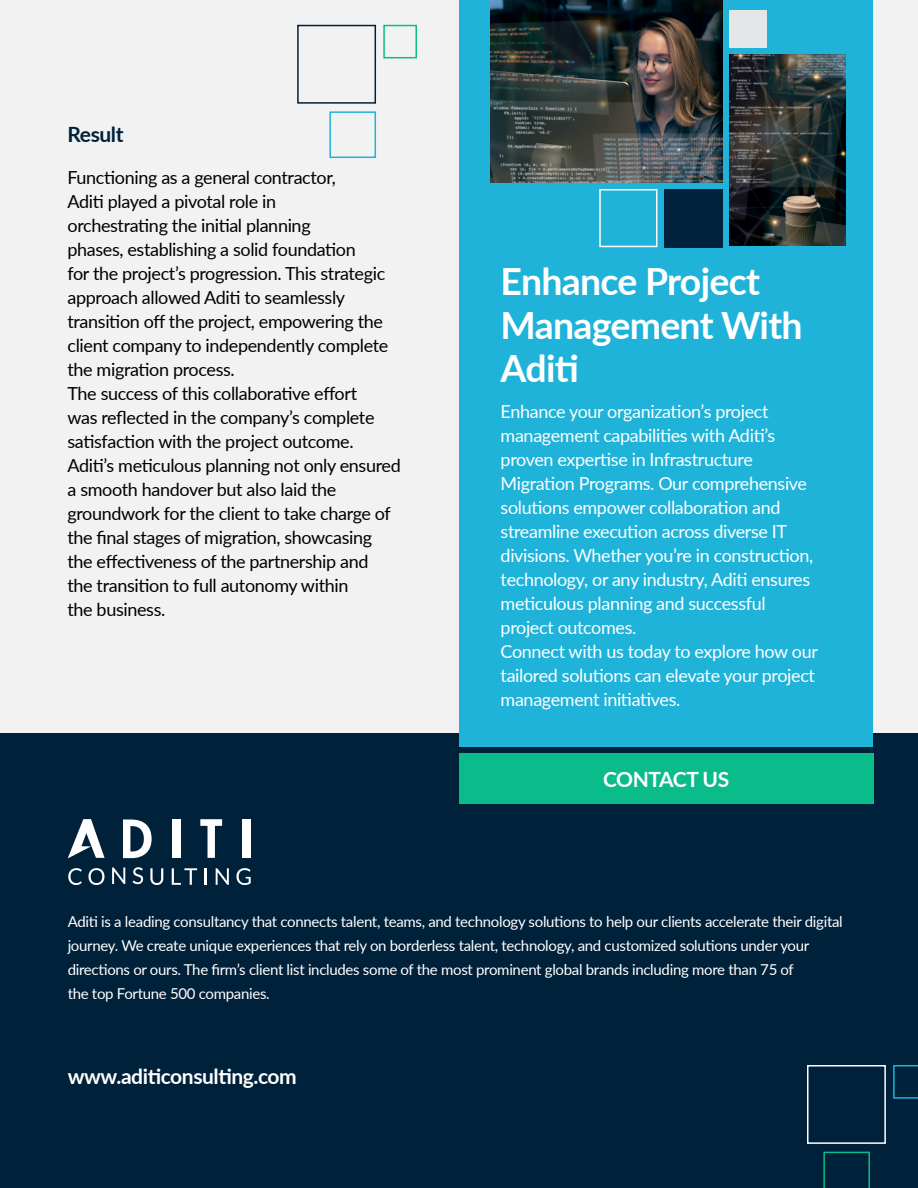
<style>
.page{position:relative;width:918px;height:1188px;background:#fff}
.page>*{position:absolute;margin:0;border:0;box-sizing:border-box;transform-origin:0 0}
.t1{font:700 37.5px/43.5px "Lato";letter-spacing:-.02em;color:#fff}
.t2{font:700 21px "Lato";letter-spacing:-.02em;color:#fff}
.t3{font:700 21px "Lato";letter-spacing:-.02em;color:#00213a}
.t4{font:18px/24px "Lato";letter-spacing:-.02em;color:#000}
.t5{font:18px/24px "Lato";letter-spacing:-.02em;color:#fff}
.t6{font:15px/24px "Lato";letter-spacing:-.02em;color:#fff}
</style>
<div class="page">
<div style="left:0;top:0;width:918px;height:734px;background:#f2f2f3"></div>
<div style="left:0;top:734px;width:918px;height:454px;background:#00213a"></div>
<div style="left:459px;top:0;width:414px;height:747px;background:#1fb3d9"></div>
<img style="left:490px;top:0;width:232px;height:183px">
<img style="left:729px;top:54px;width:116px;height:192px">
<div style="left:664px;top:189px;width:58px;height:58px;background:#00213a"></div>
<div style="left:729px;top:10px;width:37px;height:38px;background:#e5e6e8"></div>
<div style="left:599px;top:189px;width:58px;height:58px;border:2px solid #fff"></div>
<div style="left:297px;top:25px;width:79px;height:79px;border:2px solid #00213a"></div>
<div style="left:329px;top:111px;width:47px;height:47px;border:2px solid #1fb3d9"></div>
<div style="left:383px;top:25px;width:34px;height:33px;border:2px solid #0abd8a"></div>
<svg style="left:68px;top:819px;width:37px;height:39px"></svg>
<svg style="left:123px;top:819px;width:29px;height:39px"></svg>
<div style="left:172px;top:819px;width:8px;height:39px;background:#fff"></div>
<div style="left:243px;top:820px;width:8px;height:38px;background:#fff"></div>
<svg style="left:200px;top:819px;width:22px;height:39px"></svg>
<svg style="left:68px;top:868px;width:14px;height:17px"></svg>
<svg style="left:88px;top:868px;width:16px;height:17px"></svg>
<svg style="left:112px;top:867px;width:13px;height:17px"></svg>
<svg style="left:133px;top:867px;width:10px;height:17px"></svg>
<svg style="left:150px;top:868px;width:13px;height:17px"></svg>
<svg style="left:172px;top:868px;width:25px;height:17px"></svg>
<hr style="left:204px;top:868px;width:3px;height:17px;background:#fff">
<svg style="left:216px;top:868px;width:13px;height:17px"></svg>
<svg style="left:236px;top:868px;width:15px;height:17px"></svg>
<div style="left:459px;top:753px;width:414px;height:51px;background:#0abc8a"></div>
<div style="left:807px;top:1065px;width:79px;height:79px;border:2px solid #fff"></div>
<svg style="left:823px;top:1152px;width:47px;height:36px"></svg>
<svg style="left:893px;top:1065px;width:25px;height:34px"></svg>
<p class="t3" style="left:68px;top:118px;width:57px">Result</p>
<p class="t4" style="left:68px;top:164px;width:335px">Functioning as a general contractor,<br>Aditi played a pivotal role in<br>orchestrating the initial planning<br>phases, establishing a solid foundation<br>for the project’s progression. This strategic approach allowed Aditi to seamlessly transition off the project, empowering the client company to independently complete the migration process.<br>The success of this collaborative effort<br>was reflected in the company’s complete satisfaction with the project outcome.<br>Aditi’s meticulous planning not only ensured a smooth handover but also laid the groundwork for the client to take charge of the final stages of migration, showcasing the effectiveness of the partnership and<br>the transition to full autonomy within<br>the business.</p>
<h1 class="t1" style="left:501px;top:258px;width:304px">Enhance Project<br>Management With<br>Aditi</h1>
<p class="t5" style="left:501px;top:399px;width:319px">Enhance your organization’s project management capabilities with Aditi’s proven expertise in Infrastructure Migration Programs. Our comprehensive solutions empower collaboration and streamline execution across diverse IT divisions. Whether you’re in construction, technology, or any industry, Aditi ensures meticulous planning and successful project outcomes.<br>Connect with us today to explore how our tailored solutions can elevate your project management initiatives.</p>
<p class="t2" style="left:603px;top:764px;width:128px">CONTACT US</p>
<p class="t6" style="left:68px;top:909px;width:777px">Aditi is a leading consultancy that connects talent, teams, and technology solutions to help our clients accelerate their digital journey. We create unique experiences that rely on borderless talent, technology, and customized solutions under your directions or ours. The firm’s client list includes some of the most prominent global brands including more than 75 of<br>the top Fortune 500 companies.</p>
<p class="t2" style="left:68px;top:1061px;width:231px">www.aditiconsulting.com</p>
</div>
